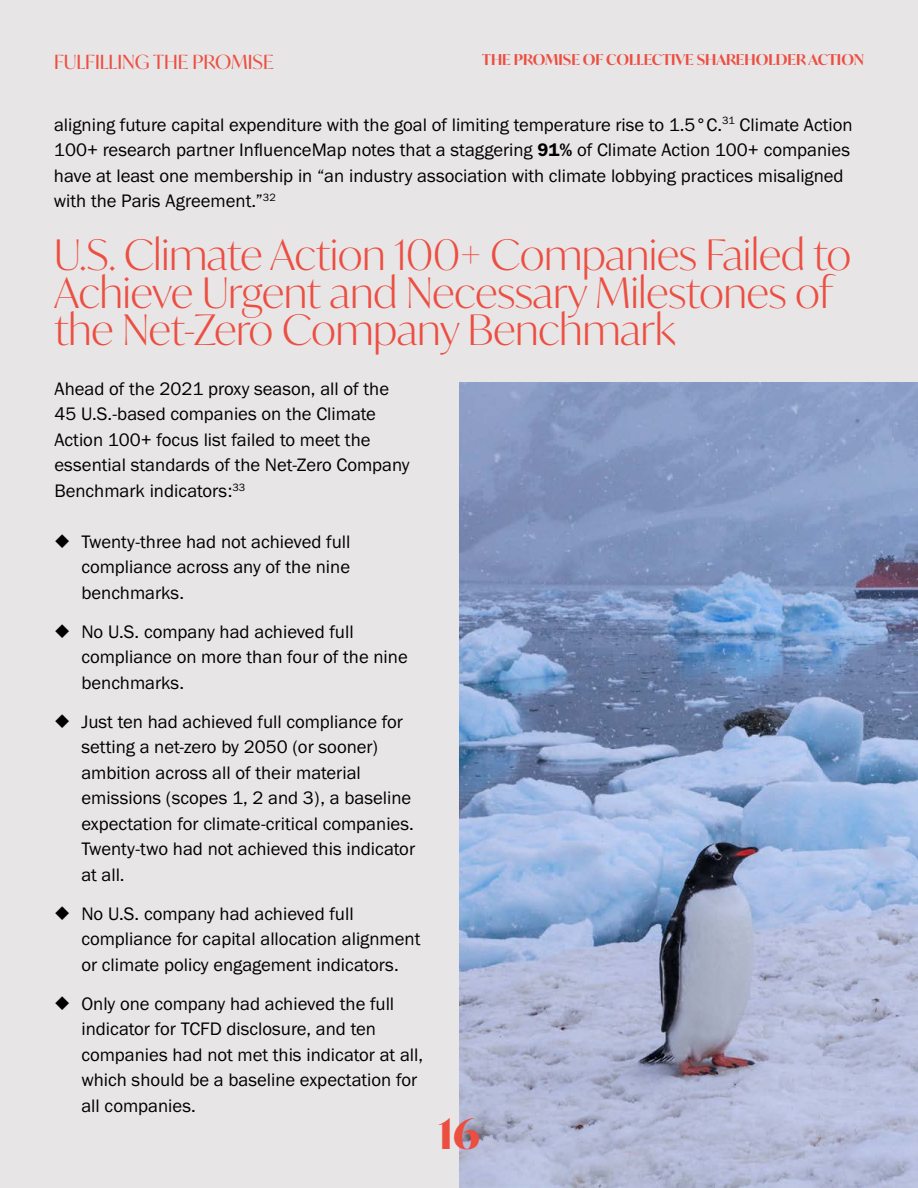
<style>
.page{position:relative;width:918px;height:1188px;background:#e7e5e5}
.page>*{position:absolute;margin:0;border:0;box-sizing:border-box;transform-origin:0 0}
.t1{font:300 42px/37.5px "Ivy Mode";color:#ed4e42}
.t2{font:700 42px "Ivy Mode";color:#ed4e42}
.t3{font:19.5px "Ivy Mode";color:#ed4e42}
.t4{font:18.75px/25.5px "Franklin Gothic URW Boo";color:#000}
.t5{font:600 15px "Ivy Mode";color:#ed4e42}
.s1{font-family:"Franklin Gothic URW Dem"}
</style>
<div class="page">
<img style="left:459px;top:382px;width:458px;height:805px">
<p class="t3" style="left:54px;top:49px;width:221px">FULFILLING THE PROMISE</p>
<p class="t5" style="left:482px;top:50px;width:383px">THE PROMISE OF COLLECTIVE SHAREHOLDER ACTION</p>
<p class="t4" style="left:54px;top:111px;width:800px">aligning future capital expenditure with the goal of limiting temperature rise to 1.5°C.<sup>31</sup> Climate Action 100+ research partner InfluenceMap notes that a staggering <span class="s1">91%</span> of Climate Action 100+ companies have at least one membership in “an industry association with climate lobbying practices misaligned with the Paris Agreement.”<sup>32</sup></p>
<h1 class="t1" style="left:54px;top:235px;width:799px">U.S. Climate Action 100+ Companies Failed to<br>Achieve Urgent and Necessary Milestones of the Net-Zero Company Benchmark</h1>
<p class="t4" style="left:54px;top:375px;width:357px">Ahead of the 2021 proxy season, all of the 45 U.S.-based companies on the Climate Action 100+ focus list failed to meet the essential standards of the Net-Zero Company Benchmark indicators:<sup>33</sup></p>
<p class="t4" style="left:81px;top:528px;width:271px;text-align:justify">Twenty-three had not achieved full compliance across any of the nine benchmarks.</p>
<p class="t4" style="left:81px;top:618px;width:328px">No U.S. company had achieved full compliance on more than four of the nine benchmarks.</p>
<p class="t4" style="left:81px;top:708px;width:335px">Just ten had achieved full compliance for setting a net-zero by 2050 (or sooner) ambition across all of their material emissions (scopes 1, 2 and 3), a baseline expectation for climate-critical companies.<br>Twenty-two had not achieved this indicator at all.</p>
<p class="t4" style="left:81px;top:900px;width:341px">No U.S. company had achieved full compliance for capital allocation alignment or climate policy engagement indicators.</p>
<p class="t4" style="left:81px;top:990px;width:343px">Only one company had achieved the full indicator for TCFD disclosure, and ten companies had not met this indicator at all, which should be a baseline expectation for all companies.</p>
<h1 class="t2" style="left:438px;top:1105px;width:43px">16</h1>
</div>
